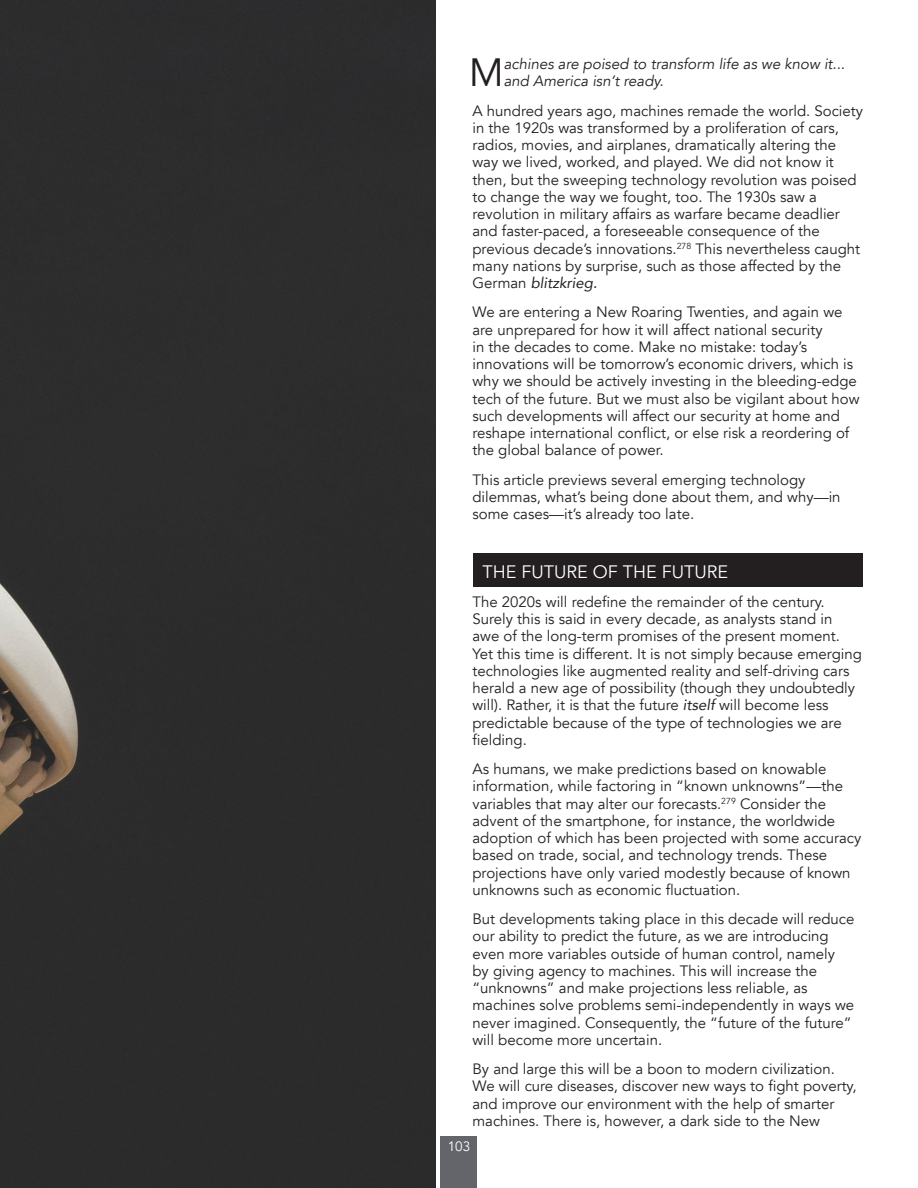
<style>
.page{position:relative;width:918px;height:1188px;background:#fff}
.page>*{position:absolute;margin:0;border:0;box-sizing:border-box;transform-origin:0 0}
.Default{font:39.3px "Avenir";color:#231f20}
.Default-2{font:18px "Avenir";color:#fff}
.Default-3{font:15px/17.2px "Avenir";color:#231f20}
.Default-4{font:italic 15px/17.2px "Avenir";color:#231f20}
.t1{font:13.5px "Avenir";color:#fff}
.s1{font-style:italic}
</style>
<div class="page">
<div style="left:441px;top:1136px;width:36px;height:52px;background:#63656a"></div>
<div style="left:0;top:0;width:435px;height:1188px;background:#2c2c2c"></div>
<div style="left:473px;top:554px;width:390px;height:33px;background:#231f20"></div>
<p class="Default" style="left:469px;top:49px;width:37px">M</p>
<p class="Default-4" style="left:504px;top:55px;width:343px">achines are poised to transform life as we know it... and America isn’t ready.</p>
<p class="Default-3" style="left:472px;top:102px;width:392px">A hundred years ago, machines remade the world. Society in the 1920s was transformed by a proliferation of cars, radios, movies, and airplanes, dramatically altering the way we lived, worked, and played. We did not know it then, but the sweeping technology revolution was poised to change the way we fought, too. The 1930s saw a revolution in military affairs as warfare became deadlier and faster-paced, a foreseeable consequence of the previous decade’s innovations.<sup>278</sup> This nevertheless caught many nations by surprise, such as those affected by the German <span class="s1">blitzkrieg.</span></p>
<p class="Default-3" style="left:472px;top:304px;width:389px">We are entering a New Roaring Twenties, and again we are unprepared for how it will affect national security<br>in the decades to come. Make no mistake: today’s innovations will be tomorrow’s economic drivers, which is why we should be actively investing in the bleeding-edge tech of the future. But we must also be vigilant about how such developments will affect our security at home and reshape international conflict, or else risk a reordering of the global balance of power.</p>
<p class="Default-3" style="left:472px;top:471px;width:370px">This article previews several emerging technology dilemmas, what’s being done about them, and why—in some cases—it’s already too late.</p>
<p class="Default-2" style="left:483px;top:561px;width:247px">THE FUTURE OF THE FUTURE</p>
<p class="Default-3" style="left:472px;top:593px;width:391px">The 2020s will redefine the remainder of the century.<br>Surely this is said in every decade, as analysts stand in awe of the long-term promises of the present moment.<br>Yet this time is different. It is not simply because emerging technologies like augmented reality and self-driving cars herald a new age of possibility (though they undoubtedly will). Rather, it is that the future <span class="s1">itself</span> will become less predictable because of the type of technologies we are fielding.</p>
<p class="Default-3" style="left:472px;top:760px;width:390px">As humans, we make predictions based on knowable information, while factoring in “known unknowns”—the variables that may alter our forecasts.<sup>279</sup> Consider the advent of the smartphone, for instance, the worldwide adoption of which has been projected with some accuracy based on trade, social, and technology trends. These projections have only varied modestly because of known unknowns such as economic fluctuation.</p>
<p class="Default-3" style="left:472px;top:910px;width:383px">But developments taking place in this decade will reduce our ability to predict the future, as we are introducing even more variables outside of human control, namely by giving agency to machines. This will increase the “unknowns” and make projections less reliable, as machines solve problems semi-independently in ways we never imagined. Consequently, the “future of the future” will become more uncertain.</p>
<p class="Default-3" style="left:472px;top:1060px;width:386px">By and large this will be a boon to modern civilization.<br>We will cure diseases, discover new ways to fight poverty, and improve our environment with the help of smarter machines. There is, however, a dark side to the New</p>
<p class="t1" style="left:448px;top:1139px;width:24px">103</p>
</div>
